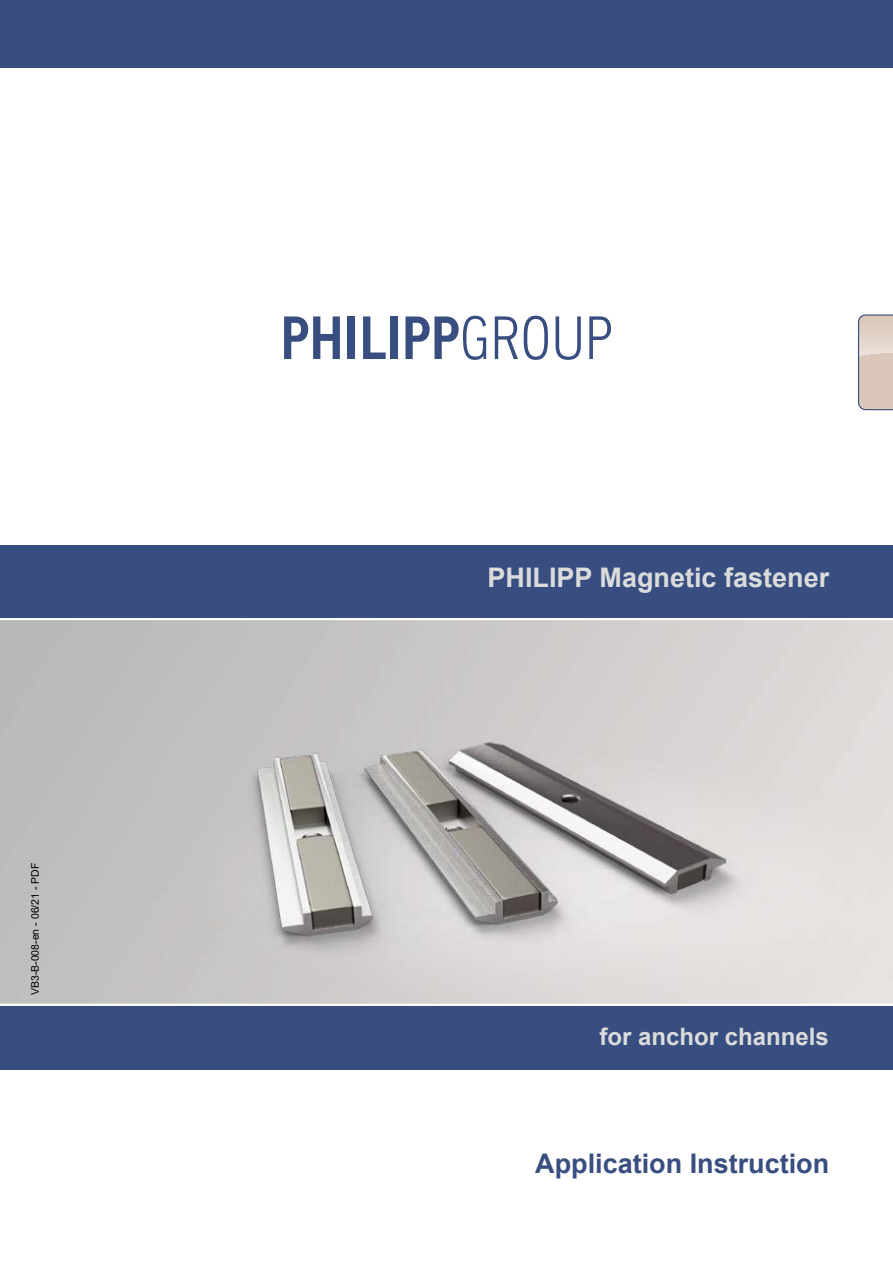
<style>
.page{position:relative;width:893px;height:1263px;background:#fff}
.page>*{position:absolute;margin:0;border:0;box-sizing:border-box;transform-origin:0 0}
.t1{font:700 27px "Arial";color:#dadbda}
.t2{font:700 27px "Arial";color:#384e81}
.t3{font:700 24px "Arial";color:#dadbda}
.t4{font:10.5px "Arial";color:#000}
</style>
<div class="page">
<img style="left:0;top:620px;width:893px;height:384px">
<div style="left:0;top:0;width:893px;height:68px;background:#384e81"></div>
<div style="left:0;top:1006px;width:893px;height:63px;background:#384e81"></div>
<div style="left:0;top:546px;width:893px;height:72px;background:#384e81"></div>
<svg style="left:858px;top:314px;width:35px;height:96px;background:#d5c5bc"></svg>
<svg style="left:284px;top:316px;width:56px;height:43px"></svg>
<div style="left:348px;top:316px;width:7px;height:43px;background:#384e81"></div>
<svg style="left:363px;top:316px;width:23px;height:43px"></svg>
<div style="left:390px;top:316px;width:8px;height:43px;background:#384e81"></div>
<svg style="left:405px;top:316px;width:81px;height:44px"></svg>
<svg style="left:495px;top:316px;width:23px;height:43px"></svg>
<svg style="left:524px;top:316px;width:24px;height:44px"></svg>
<svg style="left:556px;top:316px;width:25px;height:44px"></svg>
<svg style="left:589px;top:316px;width:22px;height:43px"></svg>
<p class="t4" style="left:28px;top:995px;width:134px;rotate:-90deg">VB3-B-008-en - 06/21 - PDF</p>
<p class="t1" style="left:488px;top:558px;width:343px">PHILIPP Magnetic fastener</p>
<p class="t3" style="left:600px;top:1019px;width:231px">for anchor channels</p>
<p class="t2" style="left:535px;top:1145px;width:296px">Application Instruction</p>
</div>
